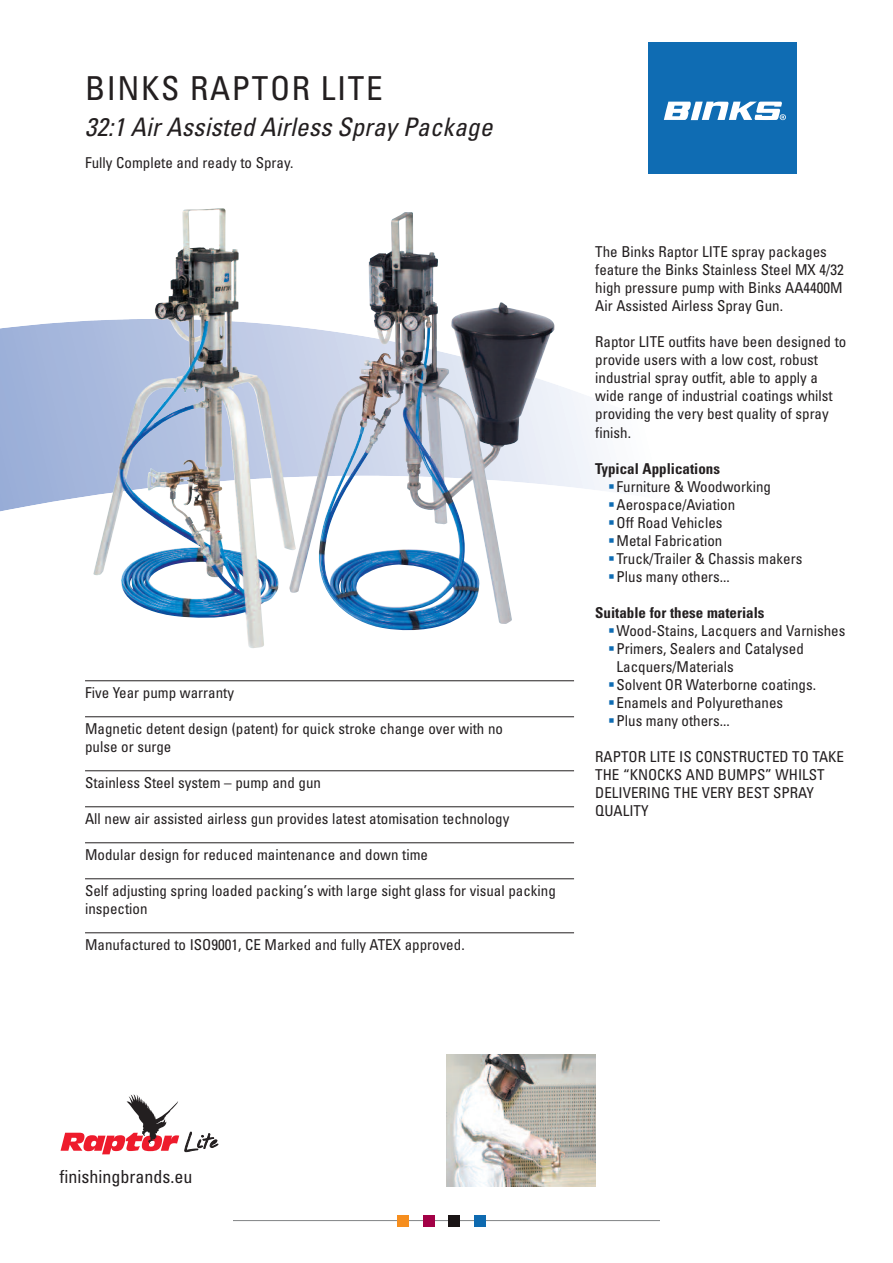
<style>
.page{position:relative;width:893px;height:1263px;background:#fff}
.page>*{position:absolute;margin:0;border:0;box-sizing:border-box;transform-origin:0 0}
.t1{font:condensed 33px "Univers";letter-spacing:.05em;color:#231f20}
.t2{font:italic condensed 25.5px "Univers";color:#231f20}
.t3{font:condensed 18px "Univers";color:#231f20}
.t4{font:condensed 15px/18px "Univers";color:#231f20}
.t5{font:700 condensed 15px "Univers";color:#231f20}
.s1{color:#0f6cb3}
</style>
<div class="page">
<img style="left:93px;top:546px;width:419px;height:102px">
<svg style="left:0;top:319px;width:607px;height:227px"></svg>
<div style="left:648px;top:43px;width:149px;height:131px;background:#0f6cb3"></div>
<svg style="left:664px;top:102px;width:122px;height:18px"></svg>
<img style="left:446px;top:1054px;width:149px;height:132px">
<hr style="left:234px;top:1220px;width:425px;height:1px;background:#818385">
<div style="left:397px;top:1215px;width:11px;height:11px;background:#f68e1e"></div>
<div style="left:423px;top:1215px;width:11px;height:11px;background:#a30146"></div>
<div style="left:449px;top:1215px;width:11px;height:11px;background:#1a1415"></div>
<div style="left:475px;top:1215px;width:11px;height:11px;background:#0e6ab0"></div>
<svg style="left:60px;top:1094px;width:159px;height:61px"></svg>
<hr style="left:85px;top:680px;width:489px;height:1px;background:#231f20">
<hr style="left:85px;top:716px;width:489px;height:1px;background:#231f20">
<hr style="left:85px;top:770px;width:489px;height:1px;background:#231f20">
<hr style="left:85px;top:806px;width:489px;height:1px;background:#231f20">
<hr style="left:85px;top:842px;width:489px;height:1px;background:#231f20">
<hr style="left:85px;top:878px;width:489px;height:1px;background:#231f20">
<hr style="left:85px;top:932px;width:489px;height:1px;background:#231f20">
<img style="left:324px;top:218px;width:137px;height:368px">
<img style="left:137px;top:210px;width:97px;height:335px">
<h1 class="t1" style="left:85px;top:75px;width:299px">BINKS RAPTOR LITE</h1>
<h2 class="t2" style="left:85px;top:117px;width:414px">32:1 AirAssisted Airless Spray Package</h2>
<p class="t4" style="left:85px;top:155px;width:210px">Fully Complete and ready to Spray.</p>
<p class="t4" style="left:85px;top:685px;width:151px">Five Year pump warranty</p>
<p class="t4" style="left:85px;top:721px;width:420px">Magnetic detent design (patent) for quick stroke change over with no pulse or surge</p>
<p class="t4" style="left:85px;top:775px;width:238px">Stainless Steel system – pump and gun</p>
<p class="t4" style="left:85px;top:811px;width:426px">All new air assisted airless gun provides latest atomisation technology</p>
<p class="t4" style="left:85px;top:847px;width:344px">Modular design for reduced maintenance and down time</p>
<p class="t4" style="left:85px;top:883px;width:472px">Self adjusting spring loaded packing’s with large sight glass for visual packing inspection</p>
<p class="t4" style="left:85px;top:937px;width:381px">Manufactured to ISO9001, CE Marked and fully ATEX approved.</p>
<p class="t4" style="left:595px;top:244px;width:250px">The Binks Raptor LITE spray packages feature the Binks Stainless Steel MX 4/32 high pressure pump with Binks AA4400M Air Assisted Airless Spray Gun.</p>
<p class="t4" style="left:595px;top:334px;width:253px">Raptor LITE outfits have been designed to provide users with a low cost, robust industrial spray outfit, able to apply a wide range of industrial coatings whilst providing the very best quality of spray finish.</p>
<p class="t5" style="left:595px;top:462px;width:126px">Typical Applications</p>
<p class="t4" style="left:608px;top:478px;width:164px"><span class="s1">▪</span>Furniture &amp; Woodworking</p>
<p class="t4" style="left:608px;top:496px;width:129px"><span class="s1">▪</span>Aerospace/Aviation</p>
<p class="t4" style="left:608px;top:514px;width:116px"><span class="s1">▪</span>Off Road Vehicles</p>
<p class="t4" style="left:608px;top:532px;width:116px"><span class="s1">▪</span>Metal Fabrication</p>
<p class="t4" style="left:608px;top:550px;width:196px"><span class="s1">▪</span>Truck/Trailer &amp; Chassis makers</p>
<p class="t4" style="left:608px;top:568px;width:123px"><span class="s1">▪</span>Plus many others...</p>
<p class="t5" style="left:595px;top:606px;width:171px">Suitable for these materials</p>
<p class="t4" style="left:608px;top:622px;width:239px"><span class="s1">▪</span>Wood-Stains, Lacquers and Varnishes</p>
<p class="t4" style="left:617px;top:640px;width:189px;text-indent:-9px"><span class="s1">▪</span>Primers, Sealers and Catalysed<br>Lacquers/Materials</p>
<p class="t4" style="left:608px;top:676px;width:209px"><span class="s1">▪</span>Solvent OR Waterborne coatings.</p>
<p class="t4" style="left:608px;top:694px;width:177px"><span class="s1">▪</span>Enamels and Polyurethanes</p>
<p class="t4" style="left:608px;top:712px;width:123px"><span class="s1">▪</span>Plus many others...</p>
<p class="t4" style="left:595px;top:748px;width:250px">RAPTOR LITE IS CONSTRUCTED TO TAKE<br>THE “KNOCKS AND BUMPS” WHILST<br>DELIVERING THE VERY BEST SPRAY<br>QUALITY</p>
<p class="t3" style="left:60px;top:1170px;width:134px">finishingbrands.eu</p>
</div>
